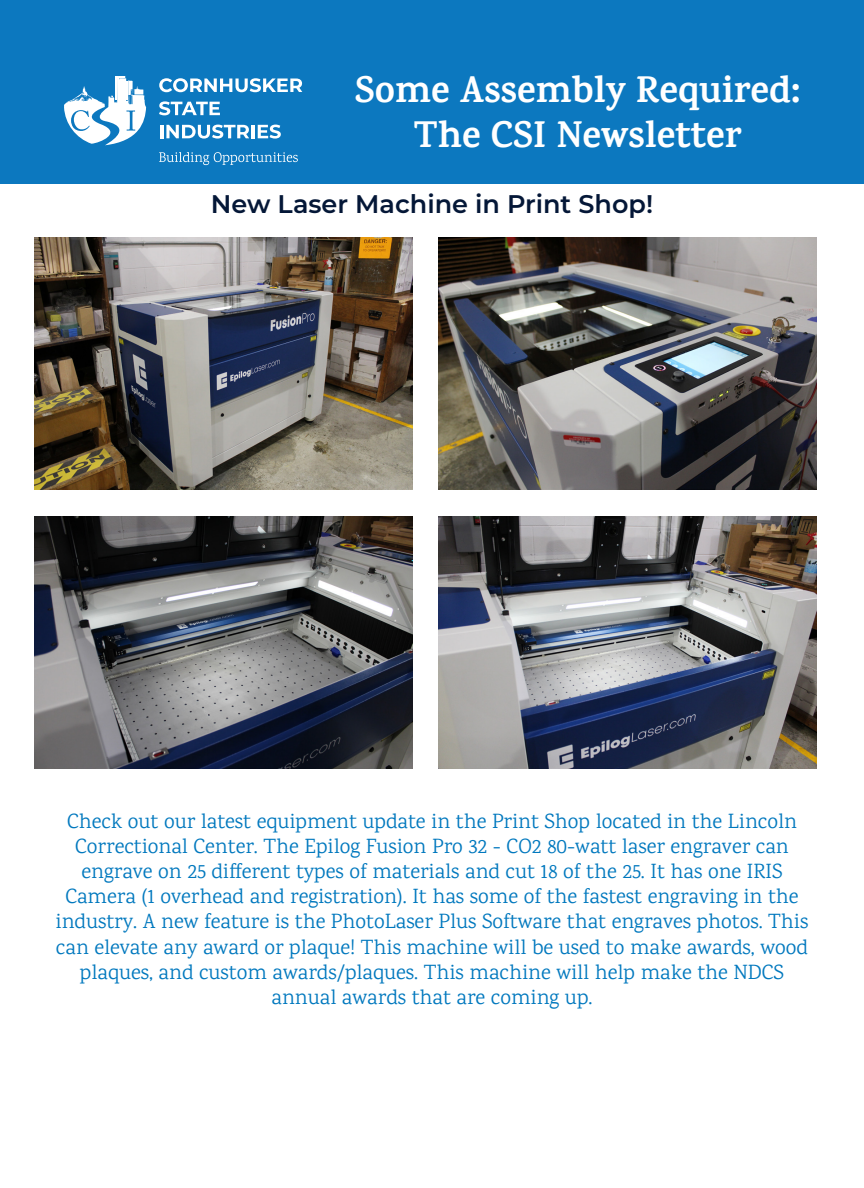
<style>
.page{position:relative;width:864px;height:1188px;background:#fff}
.page>*{position:absolute;margin:0;border:0;box-sizing:border-box;transform-origin:0 0}
.t1{font:700 37.5px "Karma";color:#fff}
.t2{font:600 25.5px "Montserrat";color:#041737}
.t3{font:21px/25.2px "Karma";color:#0078be;text-align:center}
</style>
<div class="page">
<div style="left:0;top:0;width:864px;height:184px;background:#0c78bf"></div>
<svg style="left:64px;top:77px;width:82px;height:68px"></svg>
<svg style="left:159px;top:152px;width:139px;height:13px"></svg>
<svg style="left:159px;top:78px;width:143px;height:14px"></svg>
<svg style="left:159px;top:101px;width:61px;height:14px"></svg>
<svg style="left:160px;top:125px;width:89px;height:14px"></svg>
<hr style="left:251px;top:125px;width:4px;height:13px;background:#fff">
<svg style="left:258px;top:125px;width:23px;height:14px"></svg>
<img style="left:35px;top:238px;width:378px;height:252px">
<img style="left:438px;top:238px;width:378px;height:252px">
<img style="left:35px;top:516px;width:378px;height:252px">
<img style="left:438px;top:516px;width:378px;height:252px">
<p class="t1" style="left:355px;top:67px;width:447px">Some Assembly Required:</p>
<p class="t1" style="left:414px;top:112px;width:329px">The CSI Newsletter</p>
<p class="t2" style="left:211px;top:186px;width:444px">New Laser Machine in Print Shop!</p>
<p class="t3" style="left:56px;top:808px;width:754px">Check out our latest equipment update in the Print Shop located in the Lincoln Correctional Center. The Epilog Fusion Pro 32 - CO2 80-watt laser engraver can engrave on 25 different types of materials and cut 18 of the 25. It has one IRIS Camera (1 overhead and registration). It has some of the fastest engraving in the industry. A new feature is the PhotoLaser Plus Software that engraves photos. This can elevate any award or plaque! This machine will be used to make awards, wood plaques, and custom awards/plaques. This machine will help make the NDCS annual awards that are coming up.</p>
</div>
